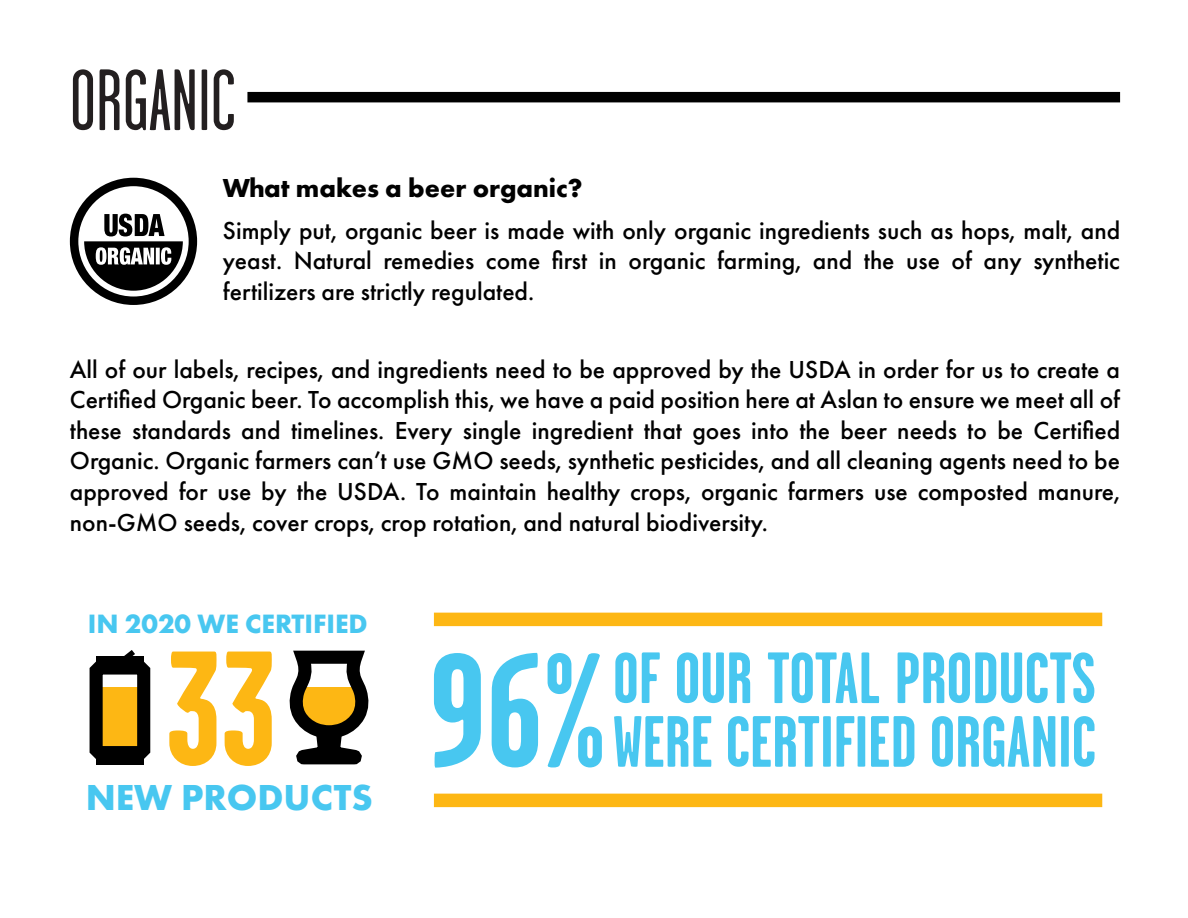
<style>
.page{position:relative;width:1188px;height:918px;background:#fff}
.page>*{position:absolute;margin:0;border:0;box-sizing:border-box;transform-origin:0 0}
.t1{font:700 163.5px "Garage Gothic";color:#48c7f0}
.t2{font:700 163.5px "Garage Gothic";color:#fdb714}
.t3{font:86.85px "Garage Gothic";color:#231f20}
.t4{font:700 72.45px "Garage Gothic";color:#48c7f0}
.t5{font:700 37.5px "Futura PT";color:#48c7f0}
.t6{font:700 27.6px "Futura PT";color:#48c7f0}
.t7{font:700 27px "Futura PT";color:#010101}
.t8{font:500 25.5px/30.6px "Futura PT";color:#010101;text-align:justify}
</style>
<div class="page">
<div style="left:247px;top:92px;width:873px;height:10px;background:#000"></div>
<svg style="left:70px;top:178px;width:127px;height:127px"></svg>
<div style="left:96px;top:688px;width:48px;height:65px;background:#fdb714"></div>
<div style="left:90px;top:661px;width:60px;height:98px;border:13px solid #000"></div>
<div style="left:96px;top:656px;width:48px;height:8px;background:#000"></div>
<div style="left:96px;top:756px;width:48px;height:8px;background:#000"></div>
<svg style="left:116px;top:650px;width:25px;height:18px"></svg>
<svg style="left:289px;top:650px;width:80px;height:115px"></svg>
<div style="left:434px;top:613px;width:668px;height:13px;background:#fdb714"></div>
<div style="left:434px;top:794px;width:668px;height:13px;background:#fdb714"></div>
<h2 class="t3" style="left:70px;top:55px;width:167px">ORGANIC</h2>
<p class="t7" style="left:223px;top:171px;width:361px">What makes a beer organic?</p>
<p class="t8" style="left:223px;top:215px;width:899px">Simply put, organic beer is made with only organic ingredients such as hops, malt, and yeast. Natural remedies come first in organic farming, and the use of any synthetic fertilizers are strictly regulated.</p>
<p class="t8" style="left:70px;top:354px;width:1052px">All of our labels, recipes, and ingredients need to be approved by the USDA in order for us to create a Certified Organic beer. To accomplish this, we have a paid position here at Aslan to ensure we meet all of these standards and timelines. Every single ingredient that goes into the beer needs to be Certified Organic. Organic farmers can’t use GMO seeds, synthetic pesticides, and all cleaning agents need to be approved for use by the USDA. To maintain healthy crops, organic farmers use composted manure, non-GMO seeds, cover crops, crop rotation, and natural biodiversity.</p>
<p class="t6" style="left:88px;top:606px;width:282px">IN 2020 WE CERTIFIED</p>
<h1 class="t2" style="left:165px;top:622px;width:112px">33</h1>
<h3 class="t5" style="left:86px;top:773px;width:289px">NEW PRODUCTS</h3>
<h1 class="t1" style="left:430px;top:624px;width:179px">96%</h1>
<h3 class="t4" style="left:613px;top:639px;width:485px">OF OUR TOTAL PRODUCTS</h3>
<h3 class="t4" style="left:613px;top:703px;width:484px">WERE CERTIFIED ORGANIC</h3>
</div>
